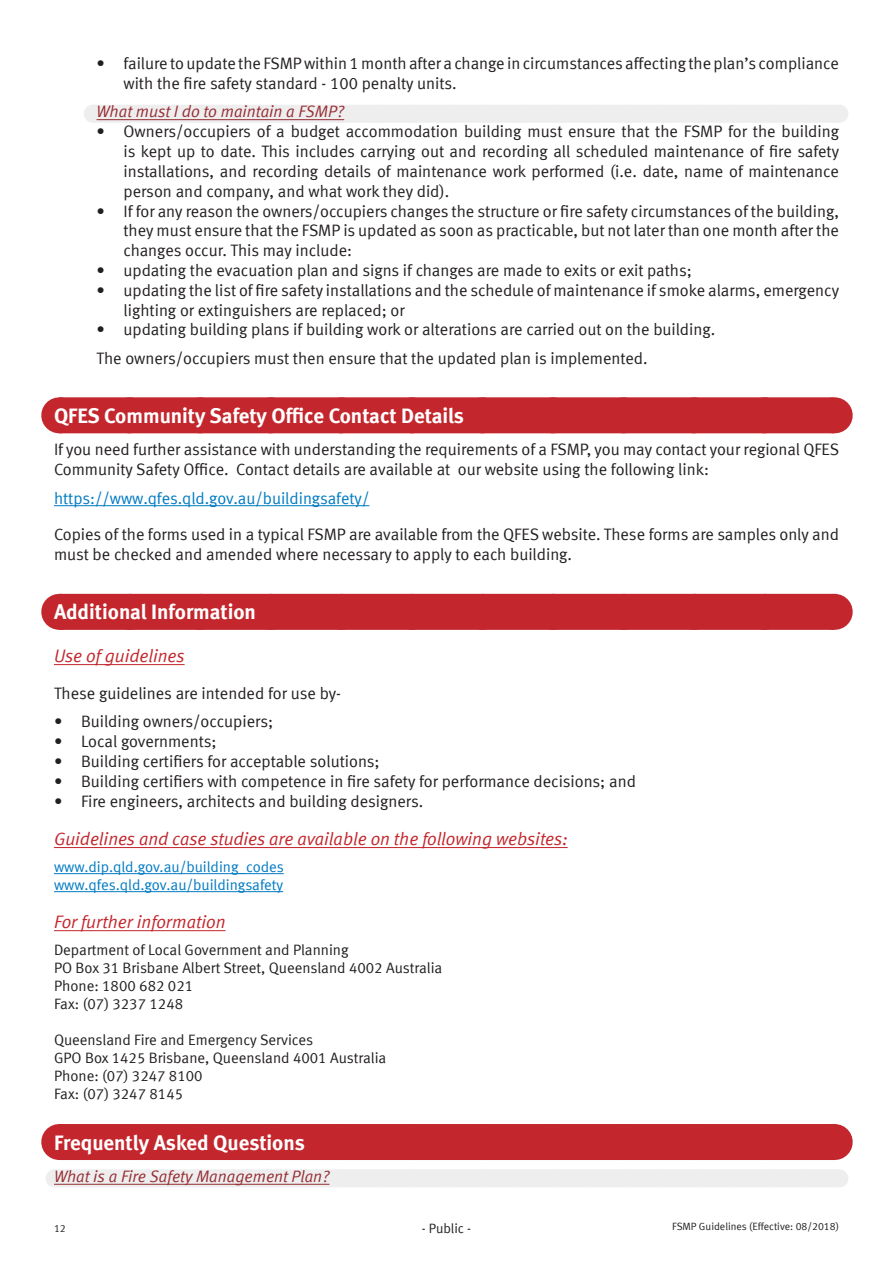
<style>
.page{position:relative;width:893px;height:1263px;background:#fff}
.page>*{position:absolute;margin:0;border:0;box-sizing:border-box;transform-origin:0 0}
.Heading_2{font:700 21px "Meta";color:#fff}
.Heading3{font:italic 18px "Meta Normal LF";color:#c3262c}
.Body1{font:16.5px/19.8px "Meta Normal LF";color:#231f20}
.Body1_-_indent{font:16.5px "Meta Normal LF";color:#231f20}
.Body1-2{font:16.5px "Meta Normal LF";color:#007bc3}
.Question{font:italic 16.5px "Meta Normal LF";color:#962e33}
.Question_-_indent{font:italic 16.5px "Meta Normal";color:#962e33}
.t1{font:15px "Meta Normal LF";color:#231f20}
.t2{font:15px "Meta Normal LF";color:#007bc3}
.t3{font:13.5px "Meta Normal LF";color:#231f20}
.t4{font:10.5px "Meta Normal LF";color:#231f20}
</style>
<div class="page">
<div style="left:93px;top:105px;width:745px;height:18px;background:#eeeeef"></div>
<svg style="left:128px;top:119px;width:217px;height:2px"></svg>
<svg style="left:838px;top:105px;width:1px;height:18px"></svg>
<hr style="left:97px;top:119px;width:247px;height:1px;background:#962e33">
<div style="left:59px;top:397px;width:775px;height:36px;background:#c3262c"></div>
<svg style="left:130px;top:397px;width:668px;height:1px"></svg>
<hr style="left:834px;top:397px;width:1px;height:36px;background:#c3262c">
<hr style="left:54px;top:505px;width:315px;height:1px;background:#007bc3">
<div style="left:59px;top:594px;width:775px;height:36px;background:#c3262c"></div>
<svg style="left:132px;top:629px;width:666px;height:1px"></svg>
<hr style="left:834px;top:594px;width:1px;height:36px;background:#c3262c">
<hr style="left:54px;top:664px;width:131px;height:1px;background:#c3262c">
<hr style="left:54px;top:847px;width:514px;height:1px;background:#c3262c">
<hr style="left:54px;top:873px;width:230px;height:1px;background:#007bc3">
<hr style="left:54px;top:891px;width:229px;height:1px;background:#007bc3">
<hr style="left:54px;top:930px;width:171px;height:1px;background:#c3262c">
<div style="left:59px;top:1124px;width:775px;height:36px;background:#c3262c"></div>
<hr style="left:834px;top:1124px;width:1px;height:36px;background:#c3262c">
<div style="left:54px;top:1169px;width:784px;height:18px;background:#eeeeef"></div>
<svg style="left:90px;top:1183px;width:240px;height:2px"></svg>
<svg style="left:838px;top:1169px;width:1px;height:18px"></svg>
<hr style="left:54px;top:1184px;width:275px;height:1px;background:#962e33">
<p class="Body1" style="left:124px;top:54px;width:717px;text-indent:-27px">• failure to update the FSMP within 1 month after a change in circumstances affecting the plan’s compliance with the fire safety standard - 100 penalty units.</p>
<p class="Question_-_indent" style="left:97px;top:102px;width:249px">What must I do to maintain a FSMP?</p>
<p class="Body1" style="left:124px;top:121px;width:717px;text-align:justify;text-indent:-27px">• Owners/occupiers of a budget accommodation building must ensure that the FSMP for the building is kept up to date. This includes carrying out and recording all scheduled maintenance of fire safety installations, and recording details of maintenance work performed (i.e. date, name of maintenance person and company, and what work they did).</p>
<p class="Body1" style="left:124px;top:201px;width:717px;text-align:justify;text-indent:-27px">• If for any reason the owners/occupiers changes the structure or fire safety circumstances of the building, they must ensure that the FSMP is updated as soon as practicable, but not later than one month after the changes occur. This may include:</p>
<p class="Body1" style="left:97px;top:260px;width:597px">• updating the evacuation plan and signs if changes are made to exits or exit paths;</p>
<p class="Body1" style="left:124px;top:280px;width:717px;text-indent:-27px">• updating the list of fire safety installations and the schedule of maintenance if smoke alarms, emergency lighting or extinguishers are replaced; or</p>
<p class="Body1" style="left:97px;top:319px;width:620px">• updating building plans if building work or alterations are carried out on the building.</p>
<p class="Body1_-_indent" style="left:97px;top:348px;width:553px">The owners/occupiers must then ensure that the updated plan is implemented.</p>
<p class="Heading_2" style="left:54px;top:403px;width:411px">QFES Community Safety Office Contact Details</p>
<p class="Body1" style="left:54px;top:440px;width:787px">If you need further assistance with understanding the requirements of a FSMP, you may contact your regional QFES<br>Community Safety Office. Contact details are available at our website using the following link:</p>
<p class="Body1-2" style="left:54px;top:488px;width:317px">https://www.qfes.qld.gov.au/buildingsafety/</p>
<p class="Body1" style="left:54px;top:524px;width:787px">Copies of the forms used in a typical FSMP are available from the QFES website. These forms are samples only and must be checked and amended where necessary to apply to each building.</p>
<p class="Heading_2" style="left:54px;top:600px;width:204px">Additional Information</p>
<p class="Heading3" style="left:54px;top:645px;width:132px">Use of guidelines</p>
<p class="Body1" style="left:54px;top:683px;width:288px">These guidelines are intended for use by-</p>
<p class="Body1" style="left:54px;top:711px;width:221px">• Building owners/occupiers;</p>
<p class="Body1" style="left:54px;top:731px;width:164px">• Local governments;</p>
<p class="Body1" style="left:54px;top:751px;width:327px">• Building certifiers for acceptable solutions;</p>
<p class="Body1" style="left:54px;top:771px;width:583px">• Building certifiers with competence in fire safety for performance decisions; and</p>
<p class="Body1" style="left:54px;top:791px;width:371px">• Fire engineers, architects and building designers.</p>
<p class="Heading3" style="left:54px;top:828px;width:515px">Guidelines and case studies are available on the following websites:</p>
<p class="t2" style="left:54px;top:858px;width:231px">www.dip.qld.gov.au/building_codes</p>
<p class="t2" style="left:54px;top:876px;width:231px">www.qfes.qld.gov.au/buildingsafety</p>
<p class="Heading3" style="left:54px;top:912px;width:173px">For further information</p>
<p class="t1" style="left:54px;top:941px;width:296px">Department of Local Government and Planning</p>
<p class="t1" style="left:54px;top:959px;width:390px">PO Box 31 Brisbane Albert Street, Queensland 4002 Australia</p>
<p class="t1" style="left:54px;top:977px;width:141px">Phone: 1800 682 021</p>
<p class="t1" style="left:54px;top:995px;width:131px">Fax: (07) 3237 1248</p>
<p class="t1" style="left:54px;top:1031px;width:261px">Queensland Fire and Emergency Services</p>
<p class="t1" style="left:54px;top:1049px;width:334px">GPO Box 1425 Brisbane, Queensland 4001 Australia</p>
<p class="t1" style="left:54px;top:1067px;width:150px">Phone: (07) 3247 8100</p>
<p class="t1" style="left:54px;top:1085px;width:131px">Fax: (07) 3247 8145</p>
<p class="Heading_2" style="left:54px;top:1130px;width:252px">Frequently Asked Questions</p>
<p class="Question" style="left:54px;top:1167px;width:277px">What is a Fire Safety Management Plan?</p>
<p class="t4" style="left:54px;top:1222px;width:13px">12</p>
<p class="t4" style="left:672px;top:1221px;width:168px">FSMP Guidelines (Effective: 08/2018)</p>
<p class="t3" style="left:422px;top:1221px;width:51px">- Public -</p>
</div>
